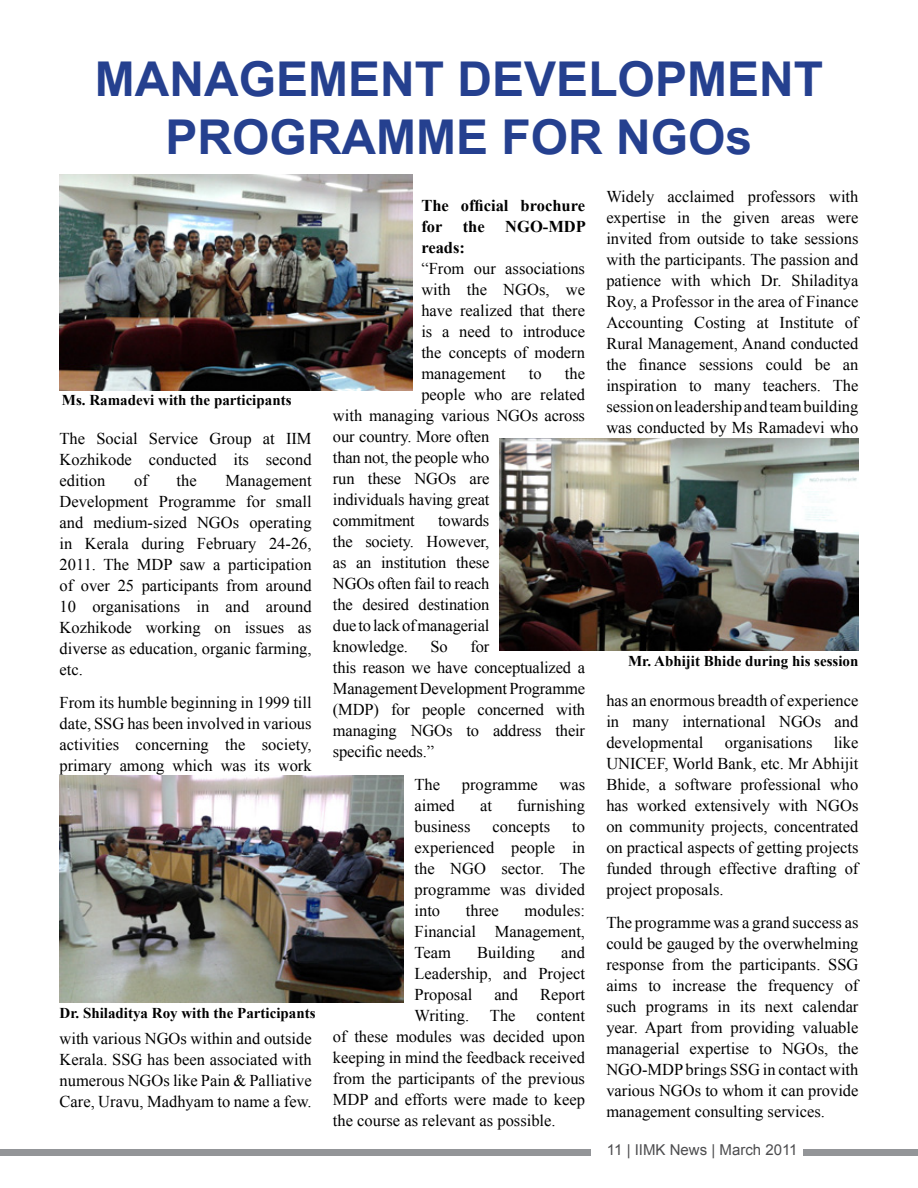
<style>
.page{position:relative;width:918px;height:1188px;background:#fff}
.page>*{position:absolute;margin:0;border:0;box-sizing:border-box;transform-origin:0 0}
.t1{font:700 48px/57.6px "Arial";color:#25408f;text-align:center}
.t2{font:16.5px/21px "Times New Roman";color:#000;text-align:justify}
.t3{font:700 16.5px/21px "Times New Roman";color:#000;text-align:justify}
.t4{font:700 15px "Times New Roman";color:#000}
.t5{font:15px "Arial";color:#4d4d4f}
</style>
<div class="page">
<div style="left:803px;top:1149px;width:115px;height:7px;background:#939598"></div>
<div style="left:0;top:1150px;width:590px;height:6px;background:#939598"></div>
<img style="left:60px;top:174px;width:352px;height:216px">
<img style="left:60px;top:776px;width:344px;height:226px">
<img style="left:500px;top:439px;width:358px;height:211px">
<h1 class="t1" style="left:95px;top:52px;width:716px">MANAGEMENT DEVELOPMENT<br>PROGRAMM E FOR NGOS</h1>
<p class="t4" style="left:62px;top:389px;width:231px">Ms. Ramadevi with the participants</p>
<p class="t2" style="left:60px;top:427px;width:254px">The Social Service Group at IIM Kozhikode conducted its second edition</p>
<p class="t2" style="left:134px;top:469px;width:15px">of</p>
<p class="t2" style="left:177px;top:469px;width:22px">the</p>
<p class="t2" style="left:60px;top:469px;width:254px;text-indent:166px">Management Development Programme for small and medium-sized NGOs operating in Kerala during February 24-26, 2011. The MDP saw a participation of over 25 participants from around 10 organisations in and around Kozhikode working on issues as diverse as education, organic farming, etc.</p>
<p class="t2" style="left:60px;top:691px;width:254px">From its humble beginning in 1999 till date, SSG has been involved in various activities concerning the society, primary among which was its work</p>
<p class="t4" style="left:60px;top:1003px;width:258px">Dr. Shiladitya Roy with the Participants</p>
<p class="t2" style="left:60px;top:1027px;width:254px">with various NGOs within and outside Kerala. SSG has been associated with numerous NGOs like Pain &amp; Palliative Care, Uravu, Madhyam to name a few.</p>
<p class="t3" style="left:421px;top:194px;width:166px">The official brochure for the NGO-MDP reads:</p>
<p class="t2" style="left:421px;top:258px;width:165px">“From our associations with the NGOs, we have realized that there is a need to introduce the concepts of modern management</p>
<p class="t2" style="left:529px;top:363px;width:14px">to</p>
<p class="t2" style="left:565px;top:363px;width:22px">the</p>
<p class="t2" style="left:421px;top:384px;width:165px">people who are related</p>
<p class="t2" style="left:333px;top:405px;width:254px">with managing various NGOs across</p>
<p class="t2" style="left:333px;top:426px;width:158px">our country. More often</p>
<p class="t2" style="left:333px;top:447px;width:158px">than not, the people who</p>
<p class="t2" style="left:333px;top:468px;width:158px">run these NGOs are</p>
<p class="t2" style="left:333px;top:489px;width:158px">individuals having great</p>
<p class="t2" style="left:333px;top:510px;width:83px">commitment</p>
<p class="t2" style="left:333px;top:510px;width:158px;text-indent:105px">towards the society. However, as an institution these NGOs often fail to reach the desired destination due to lack of managerial knowledge.</p>
<p class="t2" style="left:333px;top:636px;width:254px;text-align:left;text-indent:138px">for<br>this reason we have conceptualized a<br>Management Development Programme (MDP) for people concerned with managing NGOs to address their specific needs.”</p>
<p class="t2" style="left:415px;top:774px;width:27px">The</p>
<p class="t2" style="left:462px;top:774px;width:78px">programme</p>
<p class="t2" style="left:559px;top:774px;width:27px">was</p>
<p class="t2" style="left:415px;top:795px;width:42px">aimed</p>
<p class="t2" style="left:480px;top:795px;width:13px">at</p>
<p class="t2" style="left:517px;top:795px;width:69px">furnishing</p>
<p class="t2" style="left:415px;top:816px;width:57px">business</p>
<p class="t2" style="left:493px;top:816px;width:59px">concepts</p>
<p class="t2" style="left:431px;top:636px;width:19px">So</p>
<p class="t2" style="left:415px;top:816px;width:172px;text-indent:158px">to experienced people in the NGO sector. The programme was divided into</p>
<p class="t2" style="left:415px;top:900px;width:172px;text-indent:110px">modules:<br>Financial Management, Team</p>
<p class="t2" style="left:466px;top:900px;width:34px">three</p>
<p class="t2" style="left:415px;top:942px;width:172px;text-indent:147px">and Leadership, and Project Proposal</p>
<p class="t2" style="left:477px;top:942px;width:59px">Building</p>
<p class="t2" style="left:494px;top:984px;width:25px">and</p>
<p class="t2" style="left:540px;top:984px;width:46px">Report</p>
<p class="t2" style="left:415px;top:1005px;width:103px">Writing. The</p>
<p class="t2" style="left:333px;top:1005px;width:254px;text-indent:204px">content of these modules was decided upon keeping in mind the feedback received from the participants of the previous MDP and efforts were made to keep the course as relevant as possible.</p>
<p class="t2" style="left:606px;top:186px;width:254px">Widely acclaimed professors with expertise in the given areas were invited from outside to take sessions with the participants. The passion and patience with which Dr. Shiladitya Roy, a Professor in the area of Finance Accounting Costing at Institute of Rural Management, Anand conducted the finance sessions could be an inspiration to many teachers. The session on leadership and team building was conducted by Ms Ramadevi who</p>
<p class="t4" style="left:628px;top:650px;width:232px">Mr. Abhijit Bhide during his session</p>
<p class="t2" style="left:606px;top:690px;width:254px">has an enormous breadth of experience in many international NGOs and developmental</p>
<p class="t2" style="left:606px;top:732px;width:254px;text-indent:227px">like UNICEF, World Bank, etc. Mr Abhijit Bhide, a software professional who has worked extensively with NGOs on community projects, concentrated on practical aspects of getting projects funded through effective drafting of project proposals.</p>
<p class="t2" style="left:606px;top:912px;width:254px">The programme was a grand success as could be gauged by the overwhelming response from the participants. SSG aims to increase the frequency of such programs in its next calendar year. Apart from providing valuable managerial expertise to NGOs, the NGO-MDP brings SSG in contact with various NGOs to whom it can provide management consulting services.</p>
<p class="t2" style="left:725px;top:732px;width:89px">organisations</p>
<p class="t5" style="left:607px;top:1140px;width:192px">11 | IIMK News | March 2011</p>
</div>
